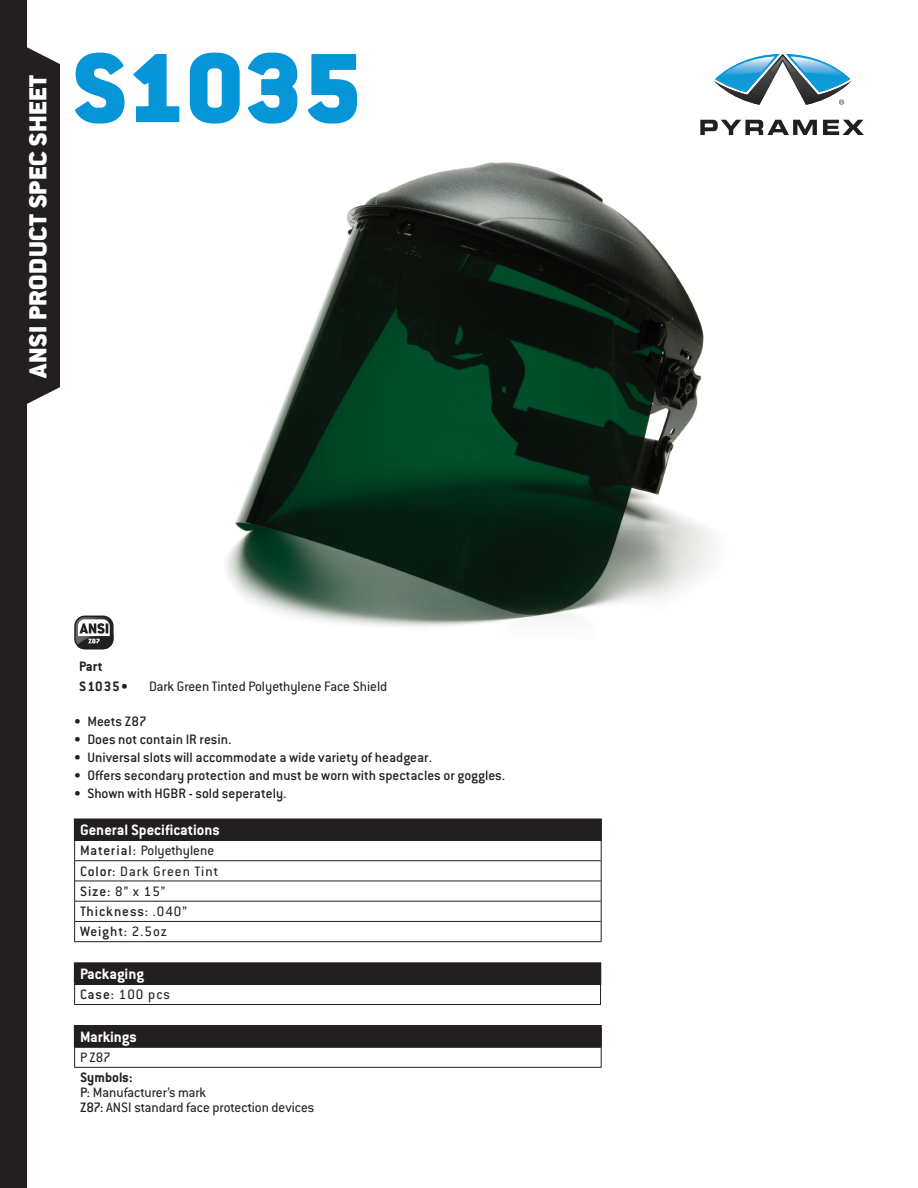
<style>
.page{position:relative;width:918px;height:1188px;background:#fff}
.page>*{position:absolute;margin:0;border:0;box-sizing:border-box;transform-origin:0 0}
.t1{font:900 108px "Conduit ITC Std";color:#0696d7}
.t2{font:900 27px "Conduit ITC Std";letter-spacing:.02em;color:#fff}
.t3{font:700 16.5px "Conduit ITC Std";color:#fff}
.t4{font:500 15px "Conduit ITC Std";color:#231f20}
.t5{font:15px "Conduit ITC Std";color:#231f20}
.t6{font:15px "Conduit ITC Std";letter-spacing:.07em;color:#231f20}
.t7{font:700 15px "Conduit ITC Std";color:#231f20}
.t8{font:500 15px "Conduit ITC Std";letter-spacing:.06em;color:#231f20}
.s1{font-weight:500}
.s2{font-weight:400}
</style>
<div class="page">
<img style="left:26px;top:162px;width:689px;height:489px">
<svg style="left:700px;top:120px;width:117px;height:15px"></svg>
<svg style="left:823px;top:120px;width:41px;height:15px"></svg>
<svg style="left:714px;top:54px;width:137px;height:51px"></svg>
<div style="left:0;top:0;width:26px;height:1188px;background:#231f20"></div>
<svg style="left:26px;top:37px;width:34px;height:378px;background:#383435"></svg>
<div style="left:75px;top:819px;width:526px;height:21px;background:#231f20"></div>
<hr style="left:74px;top:819px;width:528px;height:1px;background:#231f20">
<hr style="left:600px;top:820px;width:2px;height:20px;background:#231f20">
<hr style="left:74px;top:840px;width:528px;height:1px;background:#231f20">
<hr style="left:75px;top:860px;width:526px;height:1px;background:#231f20">
<hr style="left:75px;top:881px;width:526px;height:1px;background:#231f20">
<hr style="left:75px;top:901px;width:526px;height:1px;background:#231f20">
<hr style="left:75px;top:921px;width:526px;height:1px;background:#231f20">
<hr style="left:74px;top:941px;width:528px;height:1px;background:#231f20">
<svg style="left:74px;top:820px;width:1px;height:121px"></svg>
<svg style="left:601px;top:841px;width:1px;height:100px"></svg>
<div style="left:75px;top:963px;width:526px;height:21px;background:#231f20"></div>
<hr style="left:74px;top:962px;width:527px;height:2px;background:#231f20">
<hr style="left:74px;top:984px;width:527px;height:1px;background:#231f20">
<svg style="left:74px;top:964px;width:1px;height:40px"></svg>
<svg style="left:600px;top:985px;width:1px;height:19px"></svg>
<hr style="left:74px;top:1004px;width:527px;height:1px;background:#231f20">
<div style="left:74px;top:616px;width:40px;height:33px;background:#231f20;border-radius:11px"></div>
<svg style="left:74px;top:617px;width:40px;height:32px"></svg>
<div style="left:75px;top:1026px;width:526px;height:21px;background:#231f20"></div>
<hr style="left:74px;top:1025px;width:528px;height:2px;background:#231f20">
<hr style="left:74px;top:1046px;width:528px;height:2px;background:#231f20">
<svg style="left:74px;top:1027px;width:1px;height:40px"></svg>
<svg style="left:600px;top:1027px;width:2px;height:40px"></svg>
<hr style="left:74px;top:1067px;width:528px;height:1px;background:#231f20">
<p class="t2" style="left:23px;top:378px;width:304px;rotate:-90deg">ANSI PRODUCT SPEC SHEET</p>
<p class="t1" style="left:74px;top:29px;width:290px">S1035</p>
<p class="t7" style="left:79px;top:657px;width:25px">Part</p>
<p class="t7" style="left:79px;top:677px;width:51px">S1035•</p>
<p class="t5" style="left:149px;top:677px;width:240px">Dark Green Tinted Polyethylene Face Shield</p>
<p class="t4" style="left:74px;top:713px;width:74px">• Meets Z87</p>
<p class="t4" style="left:74px;top:731px;width:159px">• Does not contain IR resin.</p>
<p class="t4" style="left:74px;top:749px;width:360px">• Universal slots will accommodate a wide variety of headgear.</p>
<p class="t4" style="left:74px;top:767px;width:433px">• Offers secondary protection and must be worn with spectacles or goggles.</p>
<p class="t4" style="left:74px;top:785px;width:214px">• Shown with HGBR - sold seperately.</p>
<p class="t3" style="left:80px;top:820px;width:141px">General Specifications</p>
<p class="t5" style="left:80px;top:842px;width:136px"><span class="s1">Material:</span> Polyethylene</p>
<p class="t6" style="left:80px;top:862px;width:139px"><span class="s1">Color:</span> Dark Green Tint</p>
<p class="t5" style="left:80px;top:882px;width:87px"><span class="s1">Size:</span> 8” x 15”</p>
<p class="t8" style="left:80px;top:902px;width:108px">Thickness: <span class="s2">.040”</span></p>
<p class="t4" style="left:80px;top:923px;width:89px">Weight: <span class="s2">2.5oz</span></p>
<p class="t3" style="left:80px;top:964px;width:65px">Packaging</p>
<p class="t5" style="left:80px;top:985px;width:92px"><span class="s1">Case:</span> 100 pcs</p>
<p class="t3" style="left:80px;top:1027px;width:58px">Markings</p>
<p class="t5" style="left:80px;top:1048px;width:32px">P Z87</p>
<p class="t7" style="left:80px;top:1068px;width:54px">Symbols:</p>
<p class="t5" style="left:80px;top:1083px;width:128px"><span class="s1">P:</span> Manufacturer’s mark</p>
<p class="t5" style="left:80px;top:1098px;width:236px"><span class="s1">Z87:</span> ANSI standard face protection devices</p>
</div>
